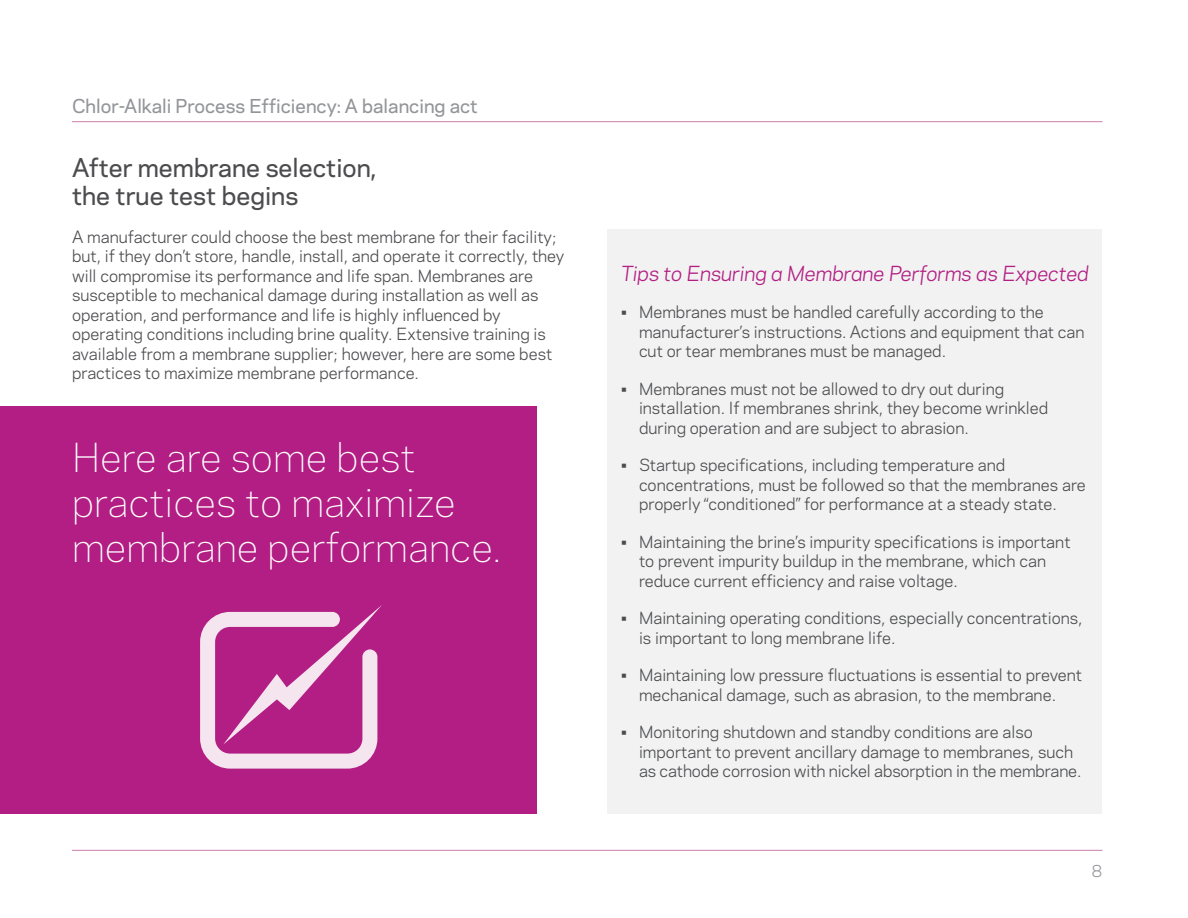
<style>
.page{position:relative;width:1188px;height:918px;background:#fff}
.page>*{position:absolute;margin:0;border:0;box-sizing:border-box;transform-origin:0 0}
.t1{font:300 37.5px/45px "Chemours Sans";color:#fff}
.t2{font:500 24px/28.5px "Chemours Sans";color:#4c4c4f}
.t3{font:italic 19.5px "Chemours Sans";letter-spacing:-.01em;color:#b31e84}
.t4{font:500 18px "Chemours Sans";color:#94959a}
.t5{font:15.75px/19.5px "Chemours Sans";color:#4c4c4f}
.t6{font:15.75px "Chemours Sans";color:#94959a}
</style>
<div class="page">
<hr style="left:72px;top:121px;width:1030px;height:1px;background:#cb7ead">
<hr style="left:72px;top:850px;width:1030px;height:1px;background:#cb7ead">
<div style="left:0;top:406px;width:536px;height:408px;background:#b31e84"></div>
<svg style="left:200px;top:605px;width:182px;height:164px"></svg>
<div style="left:608px;top:229px;width:494px;height:585px;background:#f1f2f1"></div>
<p class="t4" style="left:72px;top:93px;width:407px">Chlor-Alkali Process Efficiency: A balancing act</p>
<h2 class="t2" style="left:72px;top:152px;width:306px">After membrane selection, the true test begins</h2>
<p class="t5" style="left:72px;top:226px;width:494px">A manufacturer could choose the best membrane for their facility; but, if they don’t store, handle, install, and operate it correctly, they will compromise its performance and life span. Membranes are susceptible to mechanical damage during installation as well as operation, and performance and life is highly influenced by operating conditions including brine quality. Extensive training is available from a membrane supplier; however, here are some best practices to maximize membrane performance.</p>
<h1 class="t1" style="left:72px;top:433px;width:430px">Here are some best practices to maximize membrane performance.</h1>
<p class="t3" style="left:621px;top:259px;width:469px">Tips to Ensuring a Membrane Performs as Expected</p>
<p class="t5" style="left:639px;top:302px;width:447px;text-indent:-18px">• Membranes must be handled carefully according to the manufacturer’s instructions. Actions and equipment that can cut or tear membranes must be managed.</p>
<p class="t5" style="left:639px;top:378px;width:411px;text-indent:-18px">• Membranes must not be allowed to dry out during installation. If membranes shrink, they become wrinkled during operation and are subject to abrasion.</p>
<p class="t5" style="left:639px;top:455px;width:448px;text-indent:-18px">• Startup specifications, including temperature and concentrations, must be followed so that the membranes are properly “conditioned” for performance at a steady state.</p>
<p class="t5" style="left:639px;top:531px;width:433px;text-indent:-18px">• Maintaining the brine’s impurity specifications is important to prevent impurity buildup in the membrane, which can reduce current efficiency and raise voltage.</p>
<p class="t5" style="left:639px;top:608px;width:445px;text-indent:-18px">• Maintaining operating conditions, especially concentrations, is important to long membrane life.</p>
<p class="t5" style="left:621px;top:665px;width:463px;text-align:center">• Maintaining low pressure fluctuations is essential to prevent mechanical damage, such as abrasion, to the membrane.</p>
<p class="t5" style="left:639px;top:722px;width:444px;text-indent:-18px">• Monitoring shutdown and standby conditions are also important to prevent ancillary damage to membranes, such as cathode corrosion with nickel absorption in the membrane.</p>
<p class="t6" style="left:1091px;top:859px;width:13px">8</p>
</div>
